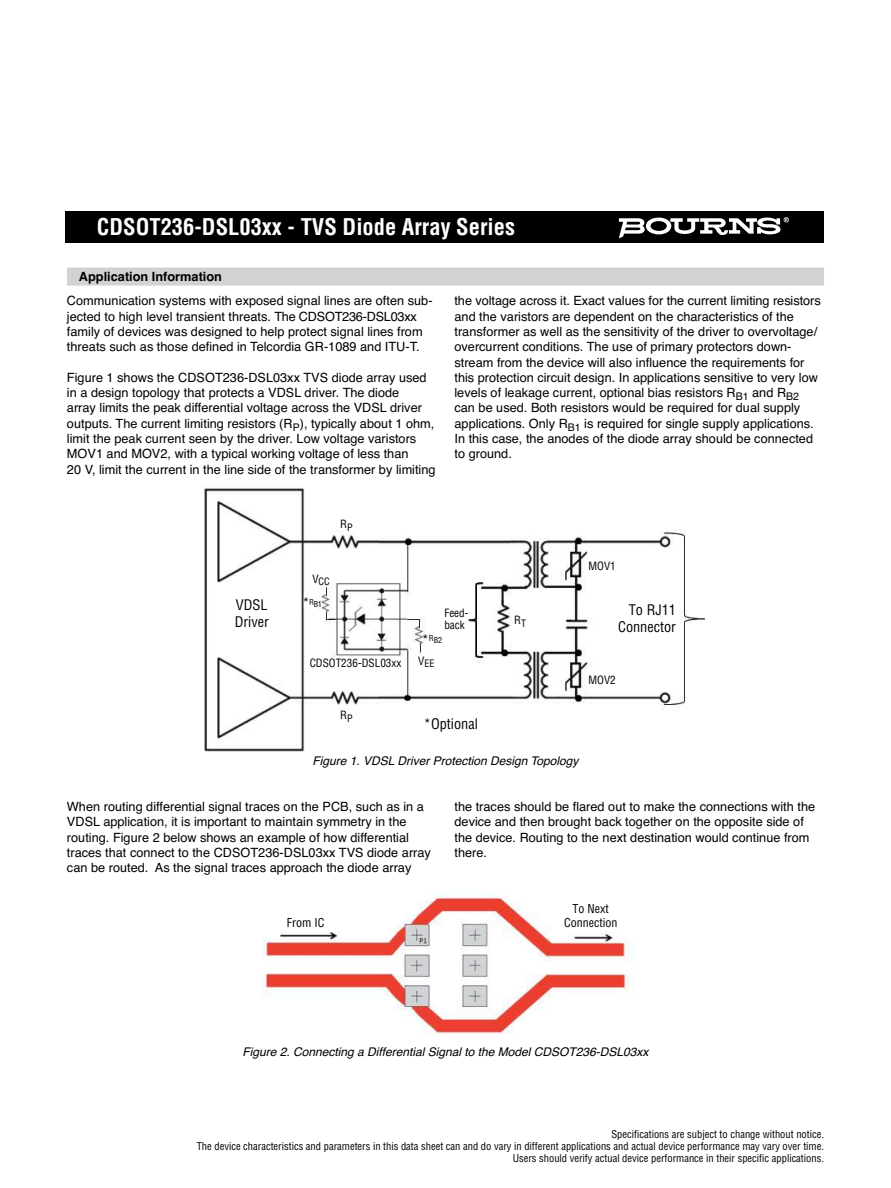
<style>
.page{position:relative;width:891px;height:1188px;background:#fff}
.page>*{position:absolute;margin:0;border:0;box-sizing:border-box;transform-origin:0 0}
.t1{font:700 condensed 22.5px "Helvetica";color:#fff}
.t2{font:condensed 14.25px/17.1px "Helvetica";color:#010202}
.t3{font:12.75px/15.3px "Helvetica";color:#000}
.t4{font:700 12.75px "Helvetica";color:#000}
.t5{font:italic 12px "Helvetica";color:#000}
.t6{font:condensed 12px/14.4px "Helvetica";color:#010202;text-align:center}
.t7{font:condensed 11.1px/12.5px "Helvetica";color:#010202}
.t8{font:condensed 10.5px/12px "Helvetica";color:#000;text-align:right}
.t9{font:condensed 10.05px "Helvetica";color:#010202}
.t10{font:condensed 8.1px "Helvetica";letter-spacing:-.02em;color:#010202}
.s1{font-size:14.25px}
</style>
<div class="page">
<img style="left:204px;top:487px;width:500px;height:265px">
<img style="left:262px;top:894px;width:373px;height:140px">
<div style="left:65px;top:211px;width:759px;height:32px;background:#000"></div>
<svg style="left:619px;top:217px;width:170px;height:21px"></svg>
<div style="left:67px;top:268px;width:757px;height:18px;background:#d1d2d3"></div>
<h1 class="t1" style="left:97px;top:218px;width:420px">CDSOT236-DSL03xx - TVS Diode Array Series</h1>
<p class="t4" style="left:79px;top:272px;width:145px">Application Information</p>
<p class="t3" style="left:67px;top:294px;width:367px">Communication systems with exposed signal lines are often sub&shy;jected to high level transient threats. The CDSOT236-DSL03xx family of devices was designed to help protect signal lines from threats such as those defined in Telcordia GR-1089 and ITU-T.</p>
<p class="t3" style="left:67px;top:371px;width:370px">Figure 1 shows the CDSOT236-DSL03xx TVS diode array used in a design topology that protects a VDSL driver. The diode<br>array limits the peak differential voltage across the VDSL driver outputs. The current limiting resistors (R<sub>P</sub>), typically about 1 ohm, limit the peak current seen by the driver. Low voltage varistors MOV1 and MOV2, with a typical working voltage of less than<br>20 V, limit the current in the line side of the transformer by limiting</p>
<p class="t3" style="left:454px;top:294px;width:368px">the voltage across it. Exact values for the current limiting resistors and the varistors are dependent on the characteristics of the transformer as well as the sensitivity of the driver to overvoltage/ overcurrent conditions. The use of primary protectors down&shy;stream from the device will also influence the requirements for this protection circuit design. In applications sensitive to very low levels of leakage current, optional bias resistors R<sub>B1</sub> and R<sub>B2 </sub>can be used. Both resistors would be required for dual supply applications. Only R<sub>B1</sub> is required for single supply applications.<br>In this case, the anodes of the diode array should be connected to ground.</p>
<p class="t2" style="left:235px;top:597px;width:36px">VDSL<br>Driver</p>
<p class="t7" style="left:340px;top:519px;width:14px">R<sub>P</sub></p>
<p class="t9" style="left:312px;top:577px;width:19px"><sup>V</sup>CC</p>
<p class="t10" style="left:302px;top:601px;width:21px"><span class="s1">*</span>RB1</p>
<p class="t7" style="left:444px;top:607px;width:26px">Feed&shy;back</p>
<p class="t7" style="left:514px;top:615px;width:13px">R<sub>T</sub></p>
<p class="t7" style="left:589px;top:560px;width:29px">MOV1</p>
<p class="t2" style="left:618px;top:602px;width:59px;text-align:right">To RJ11<br>Connector</p>
<p class="t7" style="left:310px;top:658px;width:93px">CDSOT236-DSL03xx</p>
<p class="t10" style="left:422px;top:637px;width:22px"><span class="s1">*</span>RB2</p>
<p class="t9" style="left:418px;top:660px;width:18px"><sup>V</sup>EE</p>
<p class="t7" style="left:340px;top:710px;width:14px">R<sub>P</sub></p>
<p class="t2" style="left:424px;top:716px;width:55px">*Optional</p>
<p class="t7" style="left:589px;top:674px;width:29px">MOV2</p>
<p class="t5" style="left:312px;top:756px;width:268px">Figure 1. VDSL Driver Protection Design Topology</p>
<p class="t3" style="left:67px;top:800px;width:366px">When routing differential signal traces on the PCB, such as in a VDSL application, it is important to maintain symmetry in the routing. Figure 2 below shows an example of how differential traces that connect to the CDSOT236-DSL03xx TVS diode array can be routed. As the signal traces approach the diode array</p>
<p class="t3" style="left:454px;top:800px;width:362px">the traces should be flared out to make the connections with the device and then brought back together on the opposite side of the device. Routing to the next destination would continue from there.</p>
<p class="t6" style="left:287px;top:916px;width:39px">From IC</p>
<p class="t6" style="left:564px;top:902px;width:55px">To Next<br>Connection</p>
<p class="t5" style="left:243px;top:1047px;width:407px">Figure 2. Connecting a Differential Signal to the Model CDSOT236-DSL03xx</p>
<p class="t8" style="left:197px;top:1129px;width:629px">Specifications are subject to change without notice.<br>The device characteristics and parameters in this data sheet can and do vary in different applications and actual device performance may vary over time.<br>Users should verify actual device performance in their specific applications.</p>
</div>
